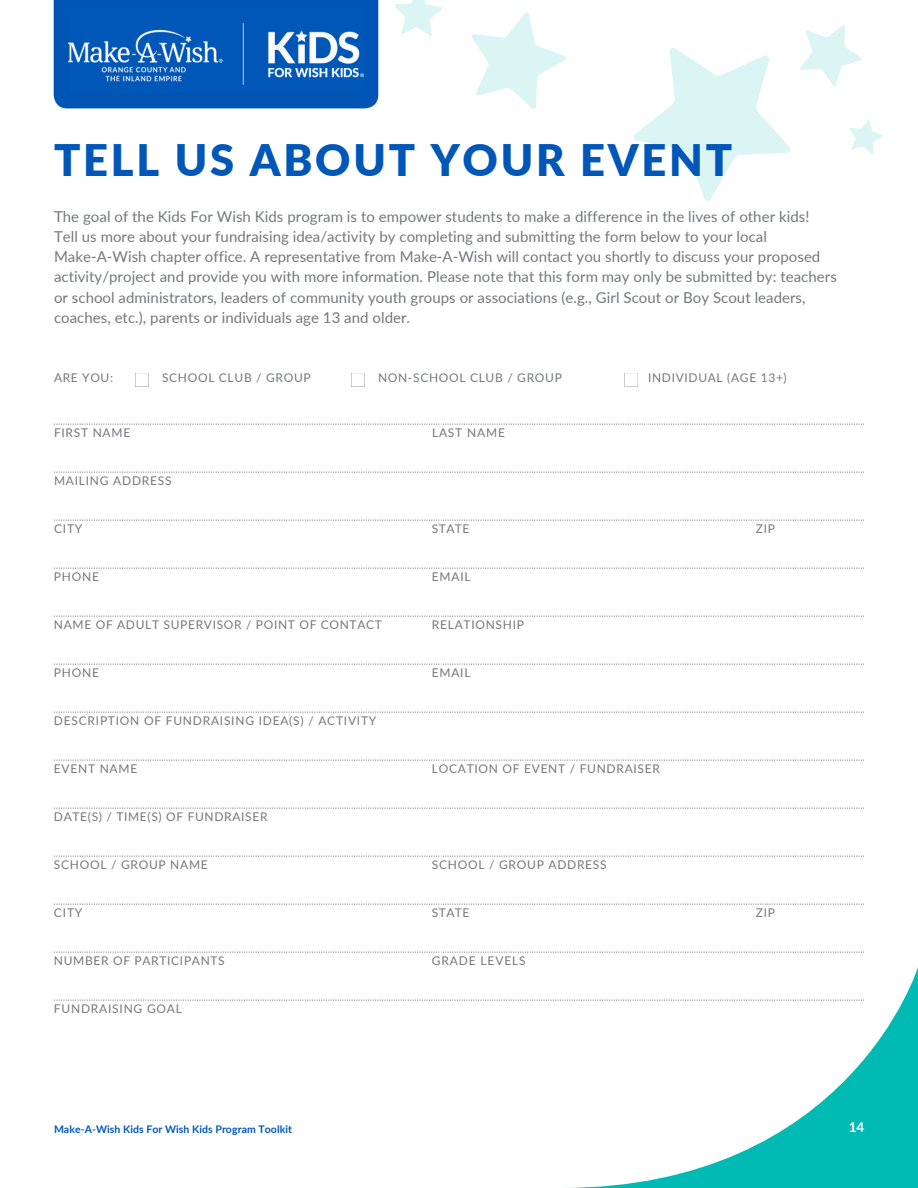
<style>
.page{position:relative;width:918px;height:1188px;background:#fff}
.page>*{position:absolute;margin:0;border:0;box-sizing:border-box;transform-origin:0 0}
.t1{font:900 43.5px "Lato";letter-spacing:.065em;color:#0057b8}
.t2{font:15px/20.2px "Lato";letter-spacing:.005em;color:#75787b}
.t3{font:700 13.5px "Lato";color:#fff}
.t4{font:12px "Lato";letter-spacing:.06em;color:#75787b}
.t5{font:700 10.5px "Lato";letter-spacing:.005em;color:#0057b8}
</style>
<div class="page">
<svg style="left:135px;top:373px;width:14px;height:14px"></svg>
<div style="left:53px;top:0;width:326px;height:109px;background:#0055b4"></div>
<svg style="left:351px;top:373px;width:14px;height:14px"></svg>
<svg style="left:394px;top:0;width:48px;height:36px"></svg>
<svg style="left:472px;top:12px;width:94px;height:97px"></svg>
<svg style="left:624px;top:373px;width:14px;height:14px"></svg>
<svg style="left:54px;top:424px;width:810px;height:1px"></svg>
<svg style="left:54px;top:472px;width:810px;height:1px"></svg>
<svg style="left:54px;top:520px;width:810px;height:1px"></svg>
<svg style="left:54px;top:568px;width:810px;height:1px"></svg>
<svg style="left:54px;top:616px;width:810px;height:1px"></svg>
<svg style="left:54px;top:664px;width:810px;height:1px"></svg>
<svg style="left:54px;top:712px;width:810px;height:1px"></svg>
<svg style="left:54px;top:760px;width:810px;height:1px"></svg>
<svg style="left:54px;top:808px;width:810px;height:1px"></svg>
<svg style="left:54px;top:856px;width:810px;height:1px"></svg>
<svg style="left:54px;top:904px;width:810px;height:1px"></svg>
<svg style="left:562px;top:967px;width:356px;height:221px"></svg>
<svg style="left:54px;top:952px;width:810px;height:1px"></svg>
<svg style="left:54px;top:1000px;width:810px;height:1px"></svg>
<svg style="left:634px;top:48px;width:157px;height:153px"></svg>
<svg style="left:849px;top:120px;width:34px;height:34px"></svg>
<svg style="left:800px;top:25px;width:62px;height:62px"></svg>
<div style="left:70px;top:8px;width:295px;height:84px;background:#0057b8"></div>
<img style="left:68px;top:23px;width:296px;height:62px">
<h2 class="t1" style="left:54px;top:133px;width:680px">TELL US ABOUT YOUR EVENT</h2>
<h3 class="t2" style="left:54px;top:206px;width:784px">The goal of the Kids For Wish Kids program is to empower students to make a difference in the lives of other kids!<br>Tell us more about your fundraising idea/activity by completing and submitting the form below to your local Make-A-Wish chapter office. A representative from Make-A-Wish will contact you shortly to discuss your proposed activity/project and provide you with more information. Please note that this form may only be submitted by: teachers or school administrators, leaders of community youth groups or associations (e.g., Girl Scout or Boy Scout leaders, coaches, etc.), parents or individuals age 13 and older.</h3>
<h3 class="t4" style="left:54px;top:370px;width:61px">ARE YOU:</h3>
<h3 class="t4" style="left:54px;top:425px;width:78px">FIRST NAME</h3>
<h3 class="t4" style="left:162px;top:370px;width:150px">SCHOOL CLUB / GROUP</h3>
<h3 class="t4" style="left:54px;top:473px;width:119px">MAILING ADDRESS</h3>
<h3 class="t4" style="left:54px;top:521px;width:30px">CITY</h3>
<h3 class="t4" style="left:54px;top:569px;width:46px">PHONE</h3>
<h3 class="t4" style="left:378px;top:370px;width:185px">NON-SCHOOL CLUB / GROUP</h3>
<h3 class="t4" style="left:432px;top:425px;width:74px">LAST NAME</h3>
<h3 class="t4" style="left:432px;top:521px;width:39px">STATE</h3>
<h3 class="t4" style="left:432px;top:569px;width:40px">EMAIL</h3>
<h3 class="t4" style="left:54px;top:617px;width:329px">NAME OF ADULT SUPERVISOR / POINT OF CONTACT</h3>
<h3 class="t4" style="left:54px;top:665px;width:46px">PHONE</h3>
<h3 class="t4" style="left:54px;top:713px;width:324px">DESCRIPTION OF FUNDRAISING IDEA(S) / ACTIVITY</h3>
<h3 class="t4" style="left:432px;top:617px;width:94px">RELATIONSHIP</h3>
<h3 class="t4" style="left:432px;top:665px;width:40px">EMAIL</h3>
<h3 class="t4" style="left:648px;top:370px;width:140px">INDIVIDUAL (AGE 13+)</h3>
<p class="t4" style="left:756px;top:521px;width:21px">ZIP</p>
<h3 class="t4" style="left:54px;top:761px;width:85px">EVENT NAME</h3>
<h3 class="t4" style="left:54px;top:809px;width:215px">DATE(S) / TIME(S) OF FUNDRAISER</h3>
<h3 class="t4" style="left:54px;top:857px;width:155px">SCHOOL / GROUP NAME</h3>
<h3 class="t4" style="left:54px;top:905px;width:30px">CITY</h3>
<h3 class="t4" style="left:54px;top:953px;width:172px">NUMBER OF PARTICIPANTS</h3>
<h3 class="t4" style="left:54px;top:1001px;width:130px">FUNDRAISING GOAL</h3>
<h3 class="t4" style="left:432px;top:761px;width:229px">LOCATION OF EVENT / FUNDRAISER</h3>
<h3 class="t4" style="left:432px;top:857px;width:176px">SCHOOL / GROUP ADDRESS</h3>
<h3 class="t4" style="left:432px;top:905px;width:39px">STATE</h3>
<h3 class="t4" style="left:432px;top:953px;width:95px">GRADE LEVELS</h3>
<h3 class="t4" style="left:756px;top:905px;width:21px">ZIP</h3>
<p class="t5" style="left:54px;top:1123px;width:240px">Make-A-Wish Kids For Wish Kids Program Toolkit</p>
<h1 class="t3" style="left:849px;top:1119px;width:17px">14</h1>
</div>
